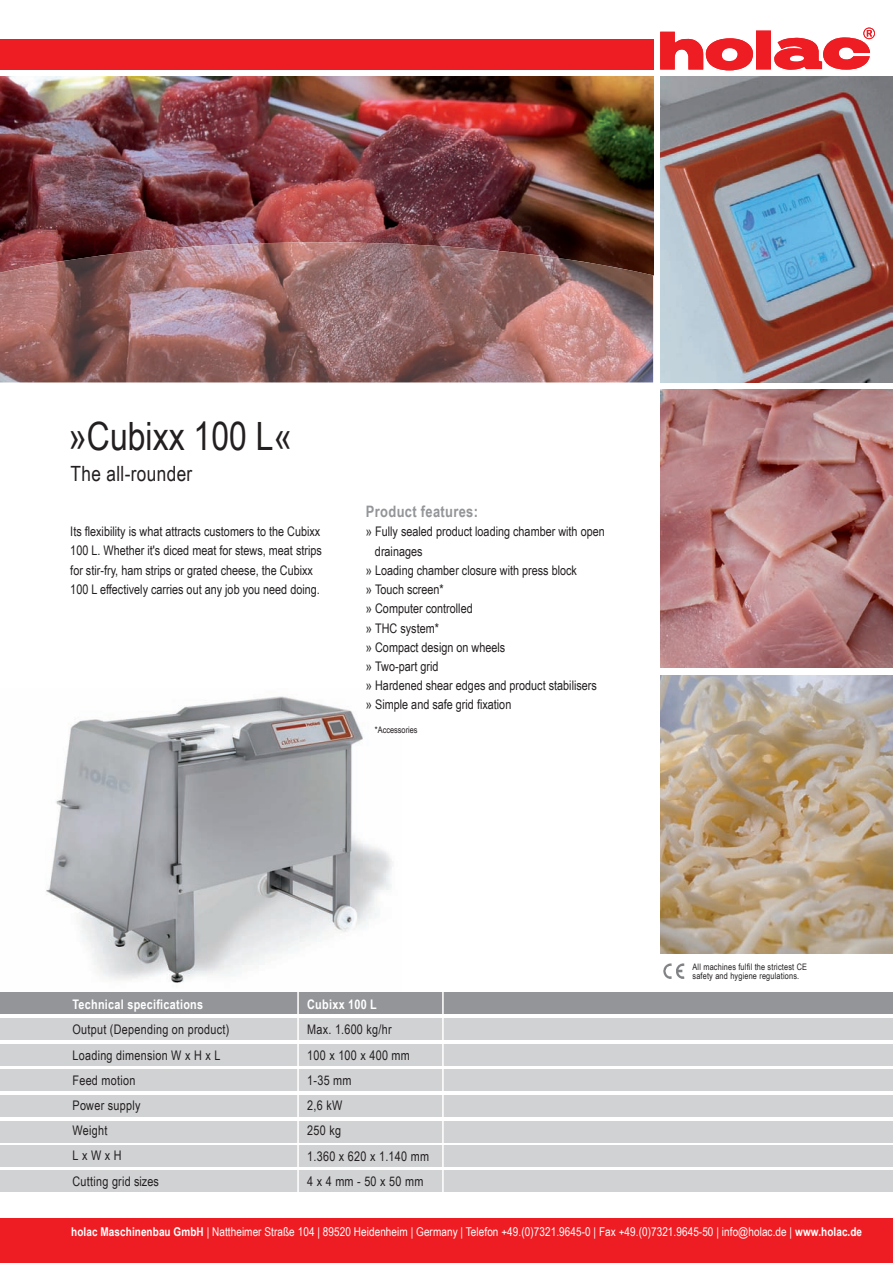
<style>
.page{position:relative;width:893px;height:1263px;background:#fff}
.page>*{position:absolute;margin:0;border:0;box-sizing:border-box;transform-origin:0 0}
.t1{font:39px "Arial Narrow";color:#231f20}
.t2{font:21px "Arial Narrow";letter-spacing:.015em;color:#231f20}
.t3{font:700 15.75px "Arial Narrow";letter-spacing:.02em;color:#939598}
.t4{font:13.2px/19.2px "Arial Narrow";color:#231f20}
.t5{font:13.2px/25.2px "Arial Narrow";letter-spacing:.02em;color:#231f20}
.t6{font:700 13.2px "Arial Narrow";letter-spacing:.02em;color:#fff}
.t7{font:12.15px "Arial Narrow";letter-spacing:.005em;color:#fff}
.t8{font:9px "Arial Narrow";color:#231f20}
.t9{font:8.85px/8.9px "Arial Narrow";letter-spacing:.02em;color:#231f20}
.s1{font-weight:700}
</style>
<div class="page">
<img style="left:0;top:696px;width:402px;height:297px">
<div style="left:0;top:993px;width:893px;height:21px;background:#939598"></div>
<div style="left:0;top:1018px;width:893px;height:22px;background:#d1d2d4"></div>
<div style="left:0;top:1044px;width:893px;height:22px;background:#d1d2d4"></div>
<div style="left:0;top:1069px;width:893px;height:22px;background:#d1d2d4"></div>
<div style="left:0;top:1095px;width:893px;height:22px;background:#d1d2d4"></div>
<div style="left:0;top:1121px;width:893px;height:21px;background:#d1d2d4"></div>
<div style="left:0;top:1145px;width:893px;height:22px;background:#d1d2d4"></div>
<div style="left:0;top:1170px;width:893px;height:21px;background:#d1d2d4"></div>
<hr style="left:297px;top:989px;width:2px;height:210px;background:#fff">
<hr style="left:442px;top:989px;width:2px;height:210px;background:#fff">
<img style="left:663px;top:963px;width:22px;height:16px">
<img style="left:0;top:77px;width:653px;height:165px">
<img style="left:0;top:242px;width:653px;height:140px">
<img style="left:660px;top:77px;width:233px;height:305px">
<div style="left:0;top:39px;width:653px;height:30px;background:#ee1d23"></div>
<div style="left:756px;top:31px;width:15px;height:38px;background:#ee1d23"></div>
<svg style="left:774px;top:28px;width:101px;height:42px"></svg>
<svg style="left:660px;top:32px;width:43px;height:38px"></svg>
<div style="left:705px;top:38px;width:48px;height:33px;background:#ee1d23;border-radius:50%"></div>
<div style="left:722px;top:48px;width:16px;height:13px;background:#fff;border-radius:50%"></div>
<div style="left:0;top:1218px;width:893px;height:45px;background:#ee1d23"></div>
<img style="left:660px;top:390px;width:233px;height:278px">
<img style="left:660px;top:675px;width:233px;height:278px">
<h1 class="t1" style="left:69px;top:414px;width:225px">››Cubixx 100 L‹‹</h1>
<h2 class="t2" style="left:71px;top:461px;width:123px">The all-rounder</h2>
<p class="t4" style="left:70px;top:522px;width:253px">Its flexibility is what attracts customers to the Cubixx 100 L. Whether it's diced meat for stews, meat strips for stir-fry, ham strips or grated cheese, the Cubixx 100 L effectively carries out any job you need doing.</p>
<p class="t3" style="left:366px;top:502px;width:113px">Product features:</p>
<p class="t4" style="left:366px;top:522px;width:240px">›› Fully sealed product loading chamber with open</p>
<p class="t4" style="left:375px;top:541px;width:49px">drainages</p>
<p class="t4" style="left:366px;top:560px;width:213px">›› Loading chamber closure with press block</p>
<p class="t4" style="left:366px;top:580px;width:79px">›› Touch screen*</p>
<p class="t4" style="left:366px;top:599px;width:108px">›› Computer controlled</p>
<p class="t4" style="left:366px;top:618px;width:75px">›› THC system*</p>
<p class="t4" style="left:366px;top:637px;width:141px">›› Compact design on wheels</p>
<p class="t4" style="left:366px;top:657px;width:74px">›› Two-part grid</p>
<p class="t4" style="left:366px;top:676px;width:232px">›› Hardened shear edges and product stabilisers</p>
<p class="t4" style="left:366px;top:695px;width:147px">›› Simple and safe grid fixation</p>
<p class="t8" style="left:375px;top:725px;width:44px">*Accessories</p>
<p class="t6" style="left:73px;top:997px;width:132px">Technical specifications</p>
<p class="t5" style="left:73px;top:1017px;width:158px">Output (Depending on product)<br>Loading dimension W x H x L<br>Feed motion<br>Power supply<br>Weight<br>L x W x H<br>Cutting grid sizes</p>
<p class="t6" style="left:307px;top:997px;width:71px">Cubixx 100 L</p>
<p class="t5" style="left:307px;top:1017px;width:123px">Max. 1.600 kg/hr<br>100 x 100 x 400 mm<br>1-35 mm<br>2,6 kW<br>250 kg<br>1.360 x 620 x 1.140 mm<br>4 x 4 mm - 50 x 50 mm</p>
<p class="t9" style="left:692px;top:963px;width:116px">All machines fulfil the strictest CE safety and hygiene regulations.</p>
<p class="t7" style="left:71px;top:1225px;width:792px"><span class="s1">holac Maschinenbau GmbH</span> | Nattheimer Straße 104 | 89520 Heidenheim | Germany | Telefon +49.(0)7321.9645-0 | Fax +49.(0)7321.9645-50 | info@holac.de | <span class="s1">www.holac.de</span></p>
</div>
